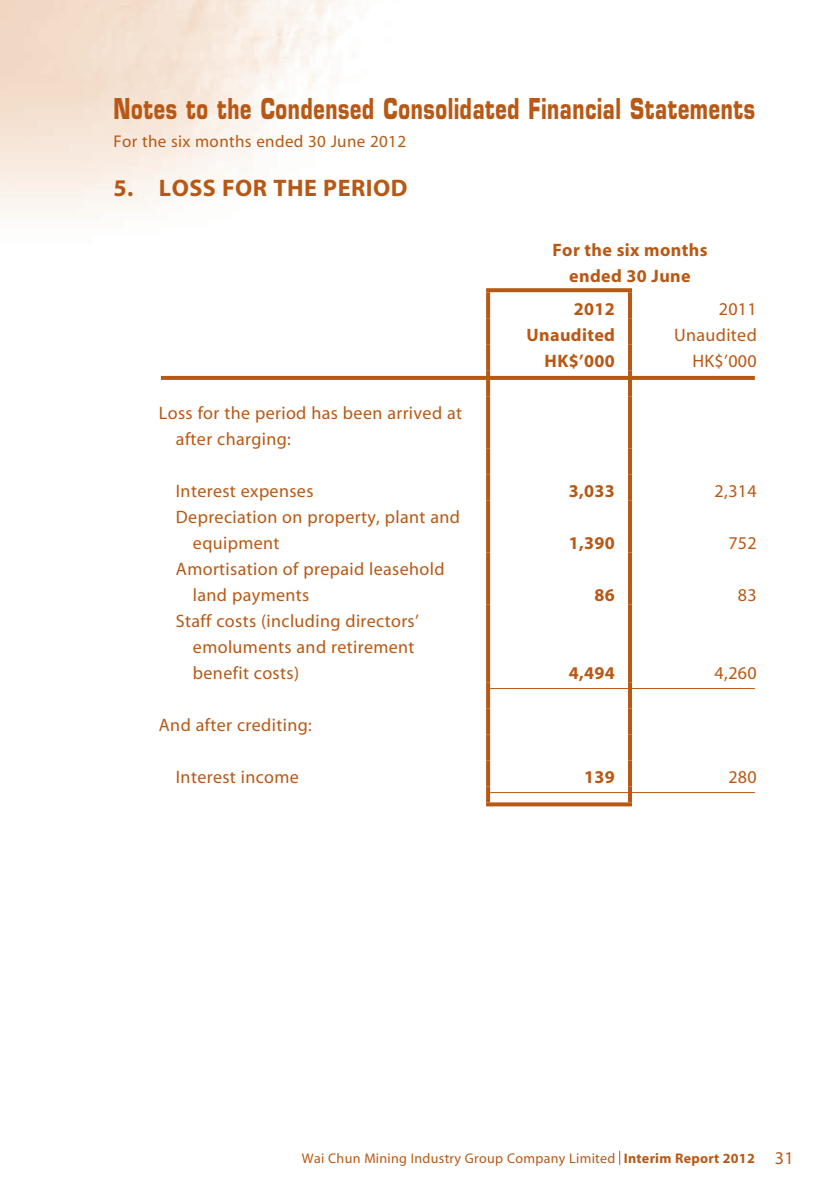
<style>
.page{position:relative;width:840px;height:1191px;background:#fff}
.page>*{position:absolute;margin:0;border:0;box-sizing:border-box;transform-origin:0 0}
.t1{font:700 28px "Eurostile";letter-spacing:.035em;color:#b95814;scale:.7 1}
.t2{font:700 24px "Myriad";letter-spacing:.02em;color:#b95814}
.t3{font:18px/26px "Myriad";letter-spacing:.02em;color:#b95814}
.t4{font:700 18px/26px "Myriad";letter-spacing:.02em;color:#b95814;text-align:center}
.t5{font:17px "Myriad";letter-spacing:.02em;color:#b95814}
.t6{font:14px "Myriad";letter-spacing:.02em;color:#b95814}
.s1{font-weight:700}
.s2{font-size:18px}
</style>
<div class="page">
<img style="left:0;top:0;width:755px;height:1165px">
<svg style="left:619px;top:1150px;width:1px;height:14px"></svg>
<svg style="left:486px;top:288px;width:145px;height:4px"></svg>
<svg style="left:486px;top:292px;width:4px;height:26px"></svg>
<svg style="left:627px;top:292px;width:4px;height:26px"></svg>
<svg style="left:486px;top:318px;width:4px;height:26px"></svg>
<svg style="left:627px;top:318px;width:4px;height:26px"></svg>
<svg style="left:486px;top:344px;width:4px;height:26px"></svg>
<svg style="left:627px;top:344px;width:4px;height:26px"></svg>
<svg style="left:486px;top:370px;width:4px;height:26px"></svg>
<svg style="left:627px;top:370px;width:4px;height:26px"></svg>
<svg style="left:486px;top:396px;width:4px;height:52px"></svg>
<svg style="left:627px;top:396px;width:4px;height:52px"></svg>
<svg style="left:486px;top:448px;width:4px;height:26px"></svg>
<svg style="left:627px;top:448px;width:4px;height:26px"></svg>
<svg style="left:486px;top:474px;width:4px;height:26px"></svg>
<svg style="left:627px;top:474px;width:4px;height:26px"></svg>
<svg style="left:486px;top:500px;width:4px;height:52px"></svg>
<svg style="left:627px;top:500px;width:4px;height:52px"></svg>
<svg style="left:486px;top:552px;width:4px;height:52px"></svg>
<svg style="left:627px;top:552px;width:4px;height:52px"></svg>
<svg style="left:486px;top:604px;width:4px;height:78px"></svg>
<svg style="left:627px;top:604px;width:4px;height:78px"></svg>
<svg style="left:486px;top:682px;width:4px;height:26px"></svg>
<svg style="left:627px;top:682px;width:4px;height:26px"></svg>
<svg style="left:486px;top:708px;width:4px;height:26px"></svg>
<svg style="left:627px;top:708px;width:4px;height:26px"></svg>
<svg style="left:486px;top:734px;width:4px;height:26px"></svg>
<svg style="left:627px;top:734px;width:4px;height:26px"></svg>
<svg style="left:486px;top:760px;width:4px;height:26px"></svg>
<svg style="left:627px;top:760px;width:4px;height:26px"></svg>
<svg style="left:486px;top:786px;width:4px;height:16px"></svg>
<svg style="left:627px;top:786px;width:4px;height:16px"></svg>
<svg style="left:486px;top:802px;width:145px;height:4px"></svg>
<svg style="left:161px;top:376px;width:593px;height:4px;background:#ba5b18"></svg>
<hr style="left:490px;top:688px;width:264px;height:1px;background:#b95814">
<hr style="left:490px;top:792px;width:264px;height:1px;background:#b95814">
<h1 class="t1" style="left:113px;top:91px;width:917px">Notes to the Condensed Consolidated Financial Statements</h1>
<p class="t5" style="left:113px;top:133px;width:294px">For the six months ended 30 June 2012</p>
<h2 class="t2" style="left:113px;top:175px;width:295px">5. LOSS FOR THE PERIOD</h2>
<p class="t4" style="left:552px;top:237px;width:156px">For the six months ended 30 June</p>
<p class="t4" style="left:573px;top:297px;width:43px">2012</p>
<p class="t3" style="left:718px;top:297px;width:40px">2011</p>
<p class="t4" style="left:526px;top:323px;width:90px">Unaudited</p>
<p class="t3" style="left:673px;top:323px;width:84px">Unaudited</p>
<p class="t4" style="left:544px;top:349px;width:72px">HK$’000</p>
<p class="t3" style="left:692px;top:349px;width:66px">HK$’000</p>
<p class="t3" style="left:176px;top:401px;width:287px;text-indent:-17px">Loss for the period has been arrived at after charging:</p>
<p class="t3" style="left:176px;top:479px;width:139px">Interest expenses</p>
<p class="t4" style="left:568px;top:479px;width:48px">3,033</p>
<p class="t3" style="left:714px;top:479px;width:44px">2,314</p>
<p class="t3" style="left:193px;top:505px;width:268px;text-indent:-17px">Depreciation on property, plant and equipment</p>
<p class="t4" style="left:568px;top:531px;width:48px">1,390</p>
<p class="t3" style="left:728px;top:531px;width:30px">752</p>
<p class="t3" style="left:193px;top:557px;width:253px;text-indent:-17px">Amortisation of prepaid leasehold land payments</p>
<p class="t3" style="left:193px;top:609px;width:227px;text-indent:-17px">Staff costs (including directors’ emoluments and retirement benefit costs)</p>
<p class="t4" style="left:594px;top:583px;width:22px">86</p>
<p class="t3" style="left:737px;top:583px;width:20px">83</p>
<p class="t4" style="left:568px;top:661px;width:48px">4,494</p>
<p class="t3" style="left:714px;top:661px;width:44px">4,260</p>
<p class="t3" style="left:159px;top:713px;width:154px">And after crediting:</p>
<p class="t3" style="left:176px;top:765px;width:124px">Interest income</p>
<p class="t4" style="left:584px;top:765px;width:32px">139</p>
<p class="t3" style="left:728px;top:765px;width:30px">280</p>
<p class="t6" style="left:302px;top:1150px;width:493px">Wai Chun Mining Industry Group Company Limited <span class="s1">Interim Report 2012</span> <span class="s2">31</span></p>
</div>
